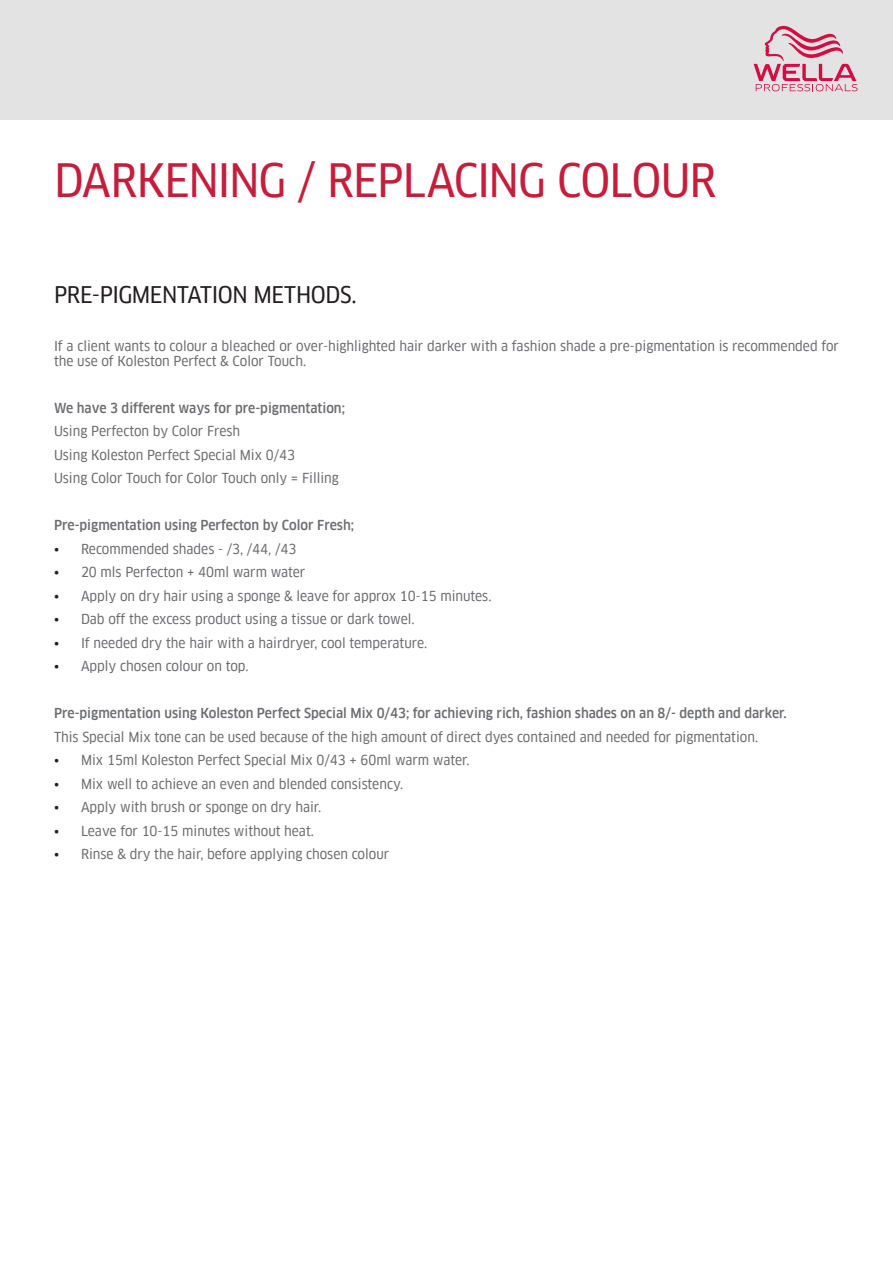
<style>
.page{position:relative;width:893px;height:1263px;background:#fff}
.page>*{position:absolute;margin:0;border:0;box-sizing:border-box;transform-origin:0 0}
.t1{font:45px "Clan Narrow News";letter-spacing:-.025em;color:#c41e3c}
.t2{font:22.5px "Clan Narrow News";letter-spacing:-.02em;color:#231f20}
.t3{font:13.5px/23.5px "Clan Narrow News";color:#6c6d70}
.t4{font:500 13.5px "Clan Narrow";color:#6c6d70}
.s1{color:#231f20}
</style>
<div class="page">
<div style="left:0;top:0;width:893px;height:119px;background:#e4e3e3"></div>
<svg style="left:754px;top:26px;width:103px;height:65px"></svg>
<h1 class="t1" style="left:54px;top:156px;width:664px">DARKENING / REPLACING COLOUR</h1>
<h2 class="t2" style="left:54px;top:283px;width:304px">PRE-PIGMENTATION METHODS.</h2>
<p class="t3" style="left:54px;top:338px;width:786px;line-height:15px">If a client wants to colour a bleached or over-highlighted hair darker with a fashion shade a pre-pigmentation is recommended for the use of Koleston Perfect &amp; Color Touch.</p>
<p class="t4" style="left:54px;top:400px;width:292px">We have 3 different ways for pre-pigmentation;</p>
<p class="t3" style="left:54px;top:419px;width:286px">Using Perfecton by Color Fresh<br>Using Koleston Perfect Special Mix 0/43<br>Using Color Touch for Color Touch only = Filling</p>
<p class="t4" style="left:54px;top:518px;width:302px">Pre-pigmentation using Perfecton by Color Fresh;</p>
<p class="t3" style="left:54px;top:537px;width:244px"><span class="s1">•</span> Recommended shades - /3, /44, /43</p>
<p class="t3" style="left:54px;top:560px;width:253px"><span class="s1">•</span> 20 mls Perfecton + 40ml warm water</p>
<p class="t3" style="left:54px;top:584px;width:439px"><span class="s1">•</span> Apply on dry hair using a sponge &amp; leave for approx 10-15 minutes.</p>
<p class="t3" style="left:54px;top:607px;width:362px"><span class="s1">•</span> Dab off the excess product using a tissue or dark towel.</p>
<p class="t3" style="left:54px;top:631px;width:375px"><span class="s1">•</span> If needed dry the hair with a hairdryer, cool temperature.</p>
<p class="t3" style="left:54px;top:654px;width:196px"><span class="s1">•</span> Apply chosen colour on top.</p>
<p class="t4" style="left:54px;top:706px;width:734px">Pre-pigmentation using Koleston Perfect Special Mix 0/43; for achieving rich, fashion shades on an 8/- depth and darker.</p>
<p class="t3" style="left:54px;top:725px;width:706px">This Special Mix tone can be used because of the high amount of direct dyes contained and needed for pigmentation.</p>
<p class="t3" style="left:54px;top:748px;width:417px"><span class="s1">•</span> Mix 15ml Koleston Perfect Special Mix 0/43 + 60ml warm water.</p>
<p class="t3" style="left:54px;top:772px;width:351px"><span class="s1">•</span> Mix well to achieve an even and blended consistency.</p>
<p class="t3" style="left:54px;top:795px;width:269px"><span class="s1">•</span> Apply with brush or sponge on dry hair.</p>
<p class="t3" style="left:54px;top:819px;width:261px"><span class="s1">•</span> Leave for 10-15 minutes without heat.</p>
<p class="t3" style="left:54px;top:842px;width:337px"><span class="s1">•</span> Rinse &amp; dry the hair, before applying chosen colour</p>
</div>
